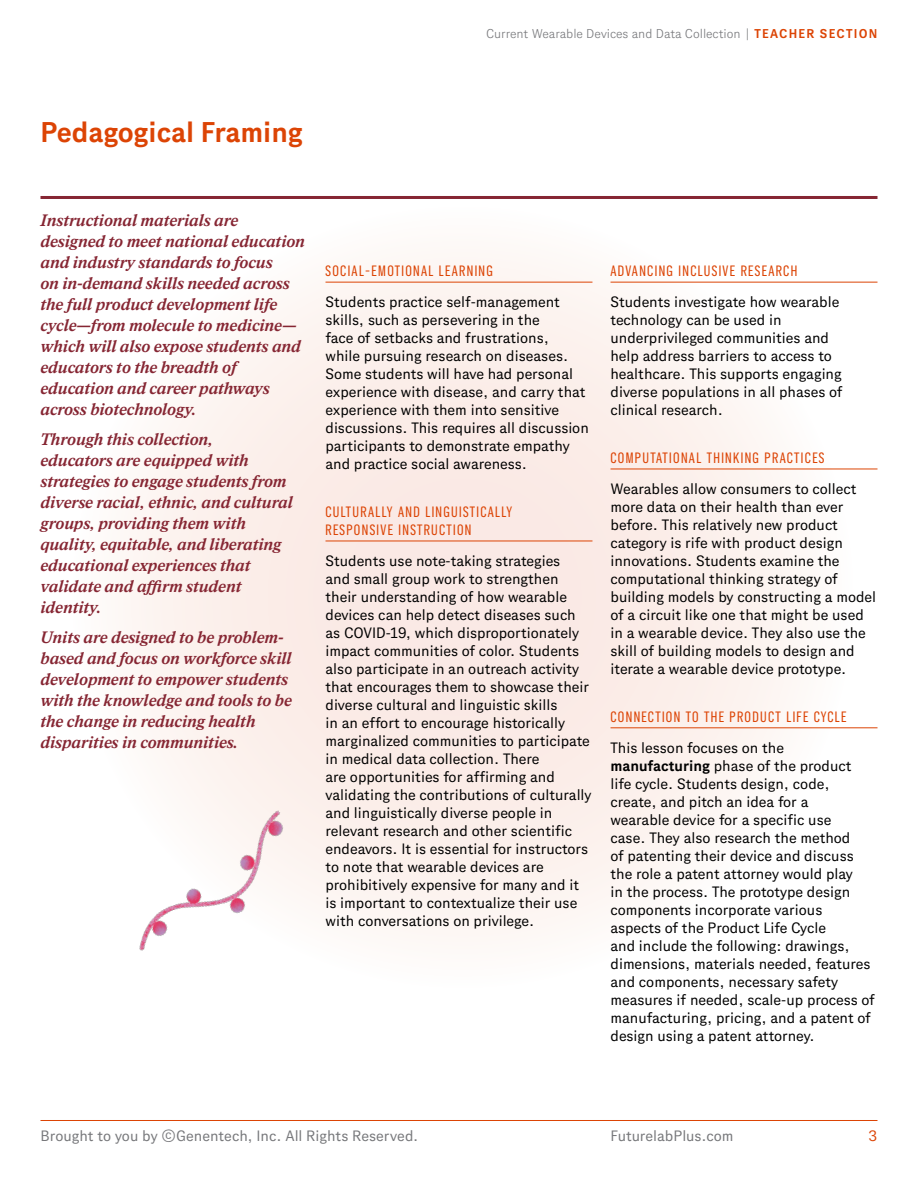
<style>
.page{position:relative;width:918px;height:1188px;background:#fff}
.page>*{position:absolute;margin:0;border:0;box-sizing:border-box;transform-origin:0 0}
.t1{font:700 28.5px "Gene Sans";color:#dc4405}
.t2{font:italic 700 16.5px/21px "Gene Serif";letter-spacing:-.005em;color:#862633}
.t3{font:15px/18px "Gene Sans";color:#000}
.t4{font:15px/18px "Gene Condensed";letter-spacing:.09em;color:#dc4405}
.t5{font:15px "Gene Sans";color:#77787b}
.t6{font:15px "Gene Sans";color:#dc4405}
.t7{font:300 12.75px "Gene Sans";color:#77787b}
.s1{font-weight:700;color:#dc4405}
.s2{font-weight:700}
</style>
<div class="page">
<hr style="left:40px;top:1120px;width:838px;height:1px;background:#dc4405">
<div style="left:47px;top:182px;width:831px;height:830px;background:linear-gradient(to right,#fcf4f1,#fcf5f2)"></div>
<hr style="left:326px;top:282px;width:266px;height:1px;background:#dc4405">
<hr style="left:326px;top:541px;width:266px;height:1px;background:#dc4405">
<hr style="left:611px;top:282px;width:266px;height:1px;background:#dc4405">
<hr style="left:611px;top:469px;width:266px;height:1px;background:#dc4405">
<hr style="left:611px;top:728px;width:266px;height:1px;background:#dc4405">
<img style="left:94px;top:795px;width:232px;height:173px">
<p class="t7" style="left:486px;top:26px;width:393px">Current Wearable Devices and Data Collection | <span class="s1">TEACHER SECTION</span></p>
<h1 class="t1" style="left:40px;top:116px;width:264px">Pedagogical Framing</h1>
<p class="t2" style="left:40px;top:209px;width:266px">Instructional materials are designed to meet national education and industry standards to focus<br>on in-demand skills needed across the full product development life cycle—from molecule to medicine— which will also expose students and educators to the breadth of education and career pathways across biotechnology.</p>
<p class="t2" style="left:40px;top:428px;width:254px">Through this collection,<br>educators are equipped with strategies to engage students from diverse racial, ethnic, and cultural groups, providing them with quality, equitable, and liberating educational experiences that validate and affirm student identity.</p>
<p class="t2" style="left:40px;top:627px;width:253px">Units are designed to be problem&shy;based and focus on workforce skill development to empower students with the knowledge and tools to be the change in reducing health disparities in communities.</p>
<p class="t4" style="left:326px;top:262px;width:169px">SOCIAL-EMOTIONAL LEARNING</p>
<p class="t3" style="left:326px;top:292px;width:265px">Students practice self-management skills, such as persevering in the<br>face of setbacks and frustrations,<br>while pursuing research on diseases.<br>Some students will have had personal experience with disease, and carry that experience with them into sensitive discussions. This requires all discussion participants to demonstrate empathy and practice social awareness.</p>
<p class="t4" style="left:326px;top:503px;width:188px">CULTURALLY AND LINGUISTICALLY<br>RESPONSIVE INSTRUCTION</p>
<p class="t3" style="left:326px;top:551px;width:268px">Students use note-taking strategies<br>and small group work to strengthen their understanding of how wearable devices can help detect diseases such as COVID-19, which disproportionately impact communities of color. Students also participate in an outreach activity that encourages them to showcase their diverse cultural and linguistic skills<br>in an effort to encourage historically marginalized communities to participate in medical data collection. There<br>are opportunities for affirming and validating the contributions of culturally and linguistically diverse people in relevant research and other scientific endeavors. It is essential for instructors to note that wearable devices are prohibitively expensive for many and it is important to contextualize their use with conversations on privilege.</p>
<p class="t4" style="left:611px;top:262px;width:188px">ADVANCING INCLUSIVE RESEARCH</p>
<p class="t3" style="left:611px;top:292px;width:234px">Students investigate how wearable technology can be used in underprivileged communities and help address barriers to access to healthcare. This supports engaging diverse populations in all phases of clinical research.</p>
<p class="t4" style="left:611px;top:449px;width:215px">COMPUTATIONAL THINKING PRACTICES</p>
<p class="t3" style="left:611px;top:479px;width:267px">Wearables allow consumers to collect more data on their health than ever before. This relatively new product category is rife with product design innovations. Students examine the computational thinking strategy of building models by constructing a model of a circuit like one that might be used in a wearable device. They also use the skill of building models to design and iterate a wearable device prototype.</p>
<p class="t4" style="left:611px;top:708px;width:237px">CONNECTION TO THE PRODUCT LIFE CYCLE</p>
<p class="t3" style="left:611px;top:738px;width:266px">This lesson focuses on the <span class="s2">manufacturing</span> phase of the product life cycle. Students design, code, create, and pitch an idea for a<br>wearable device for a specific use<br>case. They also research the method<br>of patenting their device and discuss the role a patent attorney would play<br>in the process. The prototype design components incorporate various aspects of the Product Life Cycle<br>and include the following: drawings, dimensions, materials needed, features and components, necessary safety measures if needed, scale-up process of manufacturing, pricing, and a patent of design using a patent attorney.</p>
<p class="t5" style="left:40px;top:1127px;width:379px">Brought to you by ©Genentech, Inc. All Rights Reserved.</p>
<p class="t5" style="left:610px;top:1127px;width:125px">FuturelabPlus.com</p>
<p class="t6" style="left:869px;top:1127px;width:10px">3</p>
</div>
